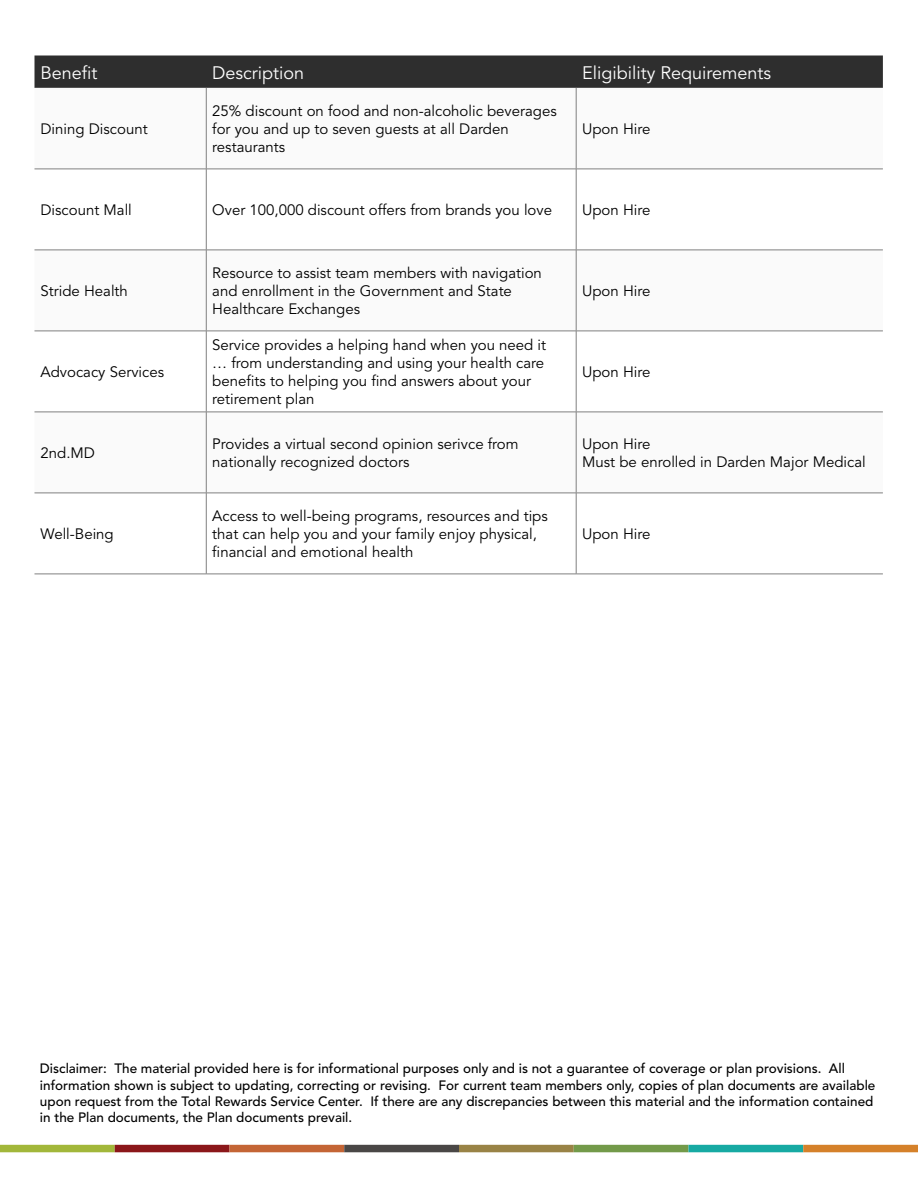
<style>
.page{position:relative;width:918px;height:1188px;background:#fff}
.page>*{position:absolute;margin:0;border:0;box-sizing:border-box;transform-origin:0 0}
.t1{font:18px "Avenir LT Std";color:#fff}
.t2{font:15px/18px "Avenir LT Std";color:#000}
.t3{font:500 13.5px/16.2px "Avenir LT Std";color:#000}
</style>
<div class="page">
<div style="left:34px;top:56px;width:849px;height:32px;background:#2e2e2e"></div>
<svg style="left:34px;top:88px;width:849px;height:405px"></svg>
<hr style="left:206px;top:88px;width:1px;height:81px;background:#808080">
<hr style="left:576px;top:88px;width:1px;height:81px;background:#808080">
<hr style="left:34px;top:169px;width:172px;height:1px;background:#808080">
<hr style="left:206px;top:169px;width:370px;height:1px;background:#808080">
<hr style="left:206px;top:169px;width:1px;height:81px;background:#808080">
<hr style="left:576px;top:169px;width:307px;height:1px;background:#808080">
<hr style="left:576px;top:169px;width:1px;height:81px;background:#808080">
<hr style="left:34px;top:250px;width:172px;height:1px;background:#808080">
<hr style="left:206px;top:250px;width:370px;height:1px;background:#808080">
<hr style="left:206px;top:250px;width:1px;height:81px;background:#808080">
<hr style="left:576px;top:250px;width:307px;height:1px;background:#808080">
<hr style="left:576px;top:250px;width:1px;height:81px;background:#808080">
<hr style="left:34px;top:331px;width:172px;height:1px;background:#808080">
<hr style="left:206px;top:331px;width:370px;height:1px;background:#808080">
<hr style="left:206px;top:331px;width:1px;height:81px;background:#808080">
<hr style="left:576px;top:331px;width:307px;height:1px;background:#808080">
<hr style="left:576px;top:331px;width:1px;height:81px;background:#808080">
<hr style="left:34px;top:412px;width:172px;height:1px;background:#808080">
<hr style="left:206px;top:412px;width:370px;height:1px;background:#808080">
<hr style="left:206px;top:412px;width:1px;height:81px;background:#808080">
<hr style="left:576px;top:412px;width:307px;height:1px;background:#808080">
<hr style="left:576px;top:412px;width:1px;height:81px;background:#808080">
<hr style="left:34px;top:493px;width:172px;height:1px;background:#808080">
<hr style="left:206px;top:493px;width:370px;height:1px;background:#808080">
<hr style="left:206px;top:493px;width:1px;height:81px;background:#808080">
<hr style="left:576px;top:493px;width:307px;height:1px;background:#808080">
<hr style="left:576px;top:493px;width:1px;height:81px;background:#808080">
<hr style="left:34px;top:574px;width:172px;height:1px;background:#808080">
<hr style="left:206px;top:574px;width:370px;height:1px;background:#808080">
<hr style="left:576px;top:574px;width:307px;height:1px;background:#808080">
<div style="left:0;top:1145px;width:115px;height:7px;background:#a2b73a"></div>
<div style="left:115px;top:1145px;width:115px;height:7px;background:#8b171a"></div>
<div style="left:230px;top:1145px;width:114px;height:7px;background:#c46535"></div>
<div style="left:344px;top:1145px;width:115px;height:7px;background:#4a4746"></div>
<div style="left:459px;top:1145px;width:115px;height:7px;background:#998346"></div>
<div style="left:574px;top:1145px;width:114px;height:7px;background:#739a4a"></div>
<div style="left:688px;top:1145px;width:115px;height:7px;background:#17aaa3"></div>
<div style="left:803px;top:1145px;width:115px;height:7px;background:#d5812a"></div>
<p class="t1" style="left:40px;top:62px;width:59px">Benefit</p>
<p class="t1" style="left:212px;top:62px;width:93px">Description</p>
<p class="t1" style="left:582px;top:62px;width:190px">Eligibility Requirements</p>
<p class="t2" style="left:40px;top:120px;width:109px">Dining Discount</p>
<p class="t2" style="left:212px;top:102px;width:346px">25% discount on food and non-alcoholic beverages for you and up to seven guests at all Darden restaurants</p>
<p class="t2" style="left:582px;top:120px;width:70px">Upon Hire</p>
<p class="t2" style="left:40px;top:201px;width:93px">Discount Mall</p>
<p class="t2" style="left:212px;top:201px;width:341px">Over 100,000 discount offers from brands you love</p>
<p class="t2" style="left:582px;top:201px;width:70px">Upon Hire</p>
<p class="t2" style="left:40px;top:282px;width:89px">Stride Health</p>
<p class="t2" style="left:40px;top:363px;width:125px">Advocacy Services</p>
<p class="t2" style="left:212px;top:264px;width:331px">Resource to assist team members with navigation and enrollment in the Government and State<br>Healthcare Exchanges</p>
<p class="t2" style="left:212px;top:336px;width:335px">Service provides a helping hand when you need it … from understanding and using your health care benefits to helping you find answers about your retirement plan</p>
<p class="t2" style="left:582px;top:282px;width:70px">Upon Hire</p>
<p class="t2" style="left:582px;top:363px;width:70px">Upon Hire</p>
<p class="t2" style="left:40px;top:444px;width:56px">2nd.MD</p>
<p class="t2" style="left:212px;top:435px;width:308px">Provides a virtual second opinion serivce from nationally recognized doctors</p>
<p class="t2" style="left:582px;top:435px;width:285px">Upon Hire<br>Must be enrolled in Darden Major Medical</p>
<p class="t2" style="left:40px;top:525px;width:75px">Well-Being</p>
<p class="t2" style="left:212px;top:507px;width:337px">Access to well-being programs, resources and tips that can help you and your family enjoy physical, financial and emotional health</p>
<p class="t2" style="left:582px;top:525px;width:70px">Upon Hire</p>
<p class="t3" style="left:40px;top:1061px;width:837px">Disclaimer: The material provided here is for informational purposes only and is not a guarantee of coverage or plan provisions. All information shown is subject to updating, correcting or revising. For current team members only, copies of plan documents are available upon request from the Total Rewards Service Center. If there are any discrepancies between this material and the information contained in the Plan documents, the Plan documents prevail.</p>
</div>
